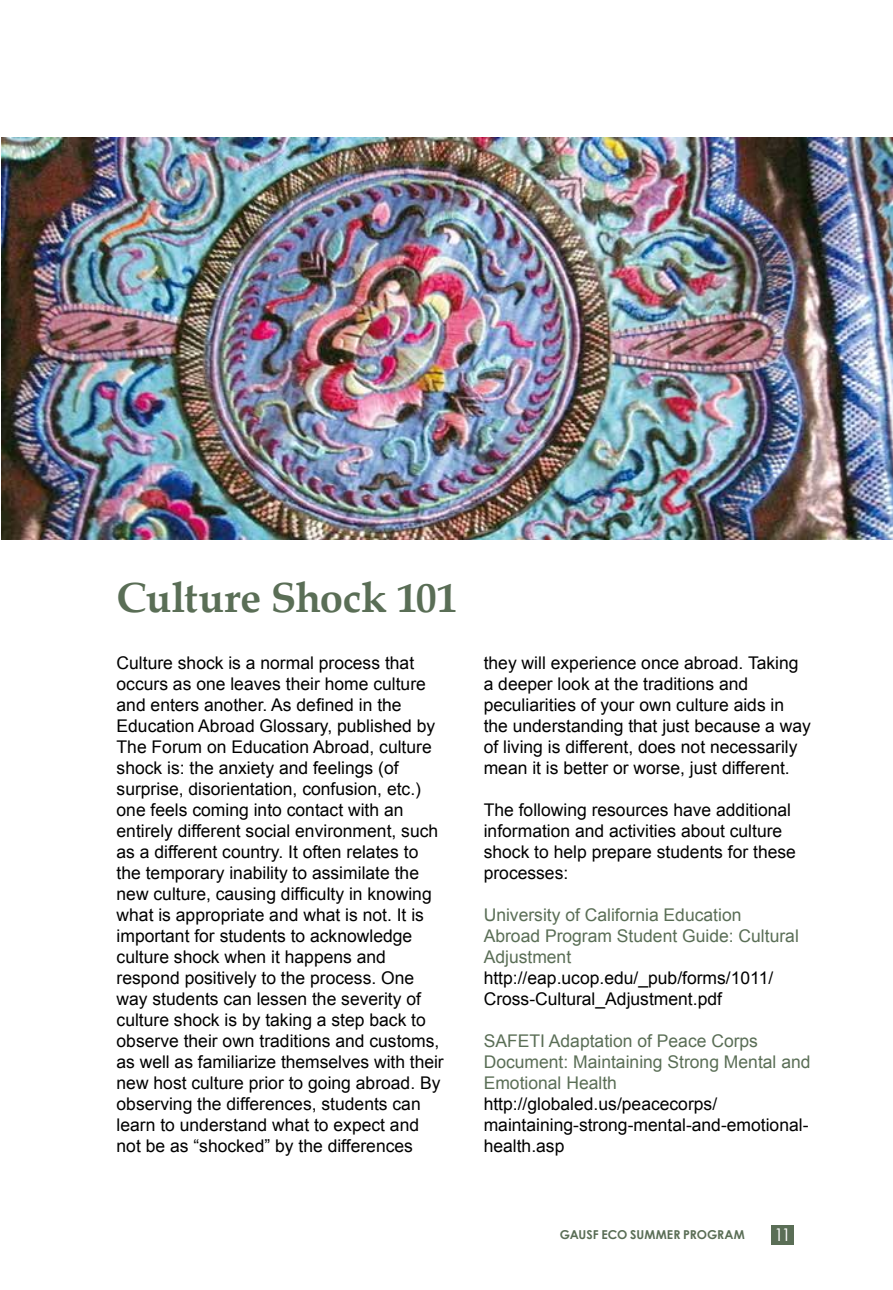
<style>
.page{position:relative;width:893px;height:1290px;background:#fff}
.page>*{position:absolute;margin:0;border:0;box-sizing:border-box;transform-origin:0 0}
.t1{font:700 42px "Palatino Linotype";letter-spacing:-.015em;color:#5a6e56}
.t2{font:17.5px/21px "Arial";color:#000}
.t3{font:17.5px/21px "Arial";color:#5a6e56}
.t4{font:17.5px "Century Gothic";color:#fff}
.t5{font:700 12.25px "Century Gothic";color:#5a6e56}
</style>
<div class="page">
<img style="left:1px;top:138px;width:892px;height:402px">
<div style="left:771px;top:1224px;width:23px;height:20px;background:#5a6e56"></div>
<h1 class="t1" style="left:117px;top:567px;width:342px">Culture Shock 101</h1>
<p class="t2" style="left:117px;top:652px;width:329px">Culture shock is a normal process that occurs as one leaves their home culture and enters another. As defined in the Education Abroad Glossary, published by The Forum on Education Abroad, culture shock is: the anxiety and feelings (of surprise, disorientation, confusion, etc.) one feels coming into contact with an entirely different social environment, such as a different country. It often relates to the temporary inability to assimilate the new culture, causing difficulty in knowing what is appropriate and what is not. It is important for students to acknowledge culture shock when it happens and respond positively to the process. One way students can lessen the severity of culture shock is by taking a step back to observe their own traditions and customs, as well as familiarize themselves with their new host culture prior to going abroad. By observing the differences, students can learn to understand what to expect and not be as “shocked” by the differences</p>
<p class="t2" style="left:484px;top:652px;width:329px">they will experience once abroad. Taking a deeper look at the traditions and peculiarities of your own culture aids in the understanding that just because a way of living is different, does not necessarily mean it is better or worse, just different.</p>
<p class="t2" style="left:484px;top:799px;width:314px">The following resources have additional information and activities about culture shock to help prepare students for these processes:</p>
<p class="t3" style="left:484px;top:904px;width:317px">University of California Education<br>Abroad Program Student Guide: Cultural<br>Adjustment</p>
<p class="t2" style="left:484px;top:967px;width:291px">http://eap.ucop.edu/_pub/forms/1011/<br>Cross-Cultural_Adjustment.pdf</p>
<p class="t3" style="left:484px;top:1030px;width:328px">SAFETI Adaptation of Peace Corps<br>Document: Maintaining Strong Mental and<br>Emotional Health</p>
<p class="t2" style="left:484px;top:1093px;width:326px">http://globaled.us/peacecorps/ maintaining-strong-mental-and-emotional&shy;health.asp</p>
<p class="t5" style="left:560px;top:1225px;width:186px">GAUSF ECO SUMMER PROGRAM</p>
<p class="t4" style="left:774px;top:1222px;width:18px">11</p>
</div>
